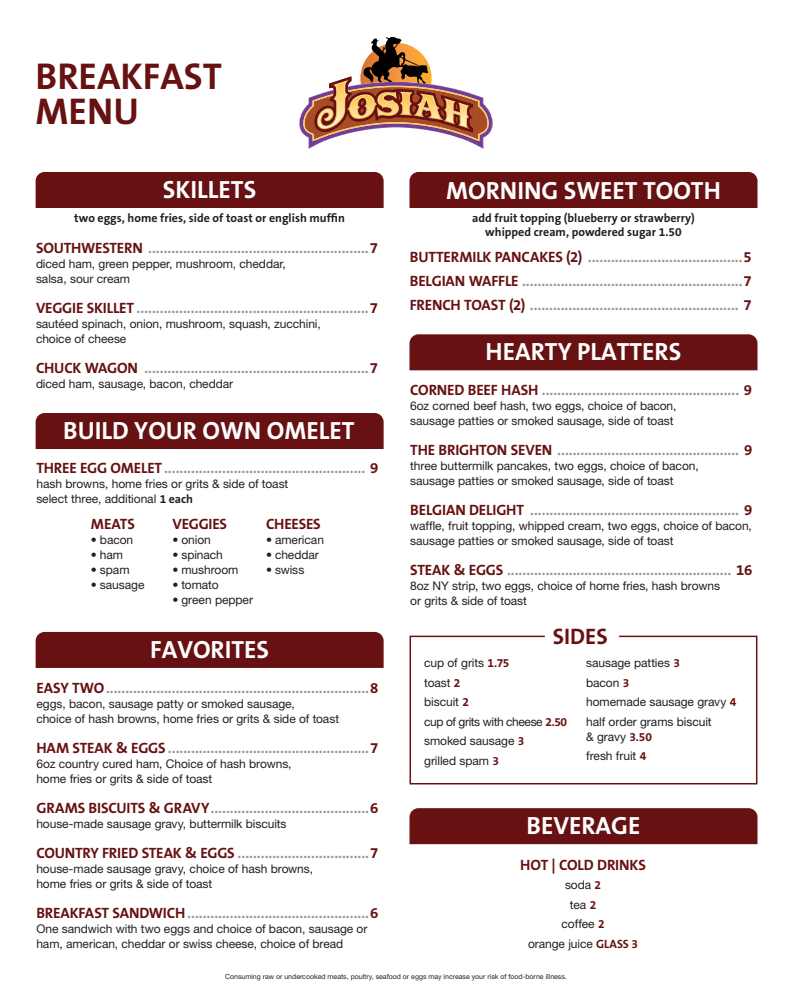
<style>
.page{position:relative;width:792px;height:1008px;background:#fff}
.page>*{position:absolute;margin:0;border:0;box-sizing:border-box;transform-origin:0 0}
.t1{font:700 37.5px/35px "The Sans B7";color:#671112}
.t2{font:700 25px "The Sans B7";color:#fff}
.t3{font:700 22.5px "The Sans B7";color:#671112}
.t4{font:700 15px/24px "The Sans B7";letter-spacing:-.01em;color:#939598;text-align:justify}
.t5{font:700 15px "The Sans B7";letter-spacing:-.01em;color:#671112}
.t6{font:12px/19.5px "Helvetica Neue LT Std";letter-spacing:-.005em;color:#231f20}
.t7{font:700 12px/14.4px "The Sans B7";color:#231f20;text-align:center}
.t8{font:7px "Helvetica Neue LT Std";color:#231f20}
.s1{color:#671112}
.s2{font-family:"The Sans B7";font-weight:700}
.s3{font-family:"The Sans B7";font-weight:700;color:#671112}
</style>
<div class="page">
<div style="left:36px;top:172px;width:348px;height:36px;background:#671112"></div>
<div style="left:36px;top:632px;width:348px;height:36px;background:#671112"></div>
<svg style="left:299px;top:37px;width:194px;height:112px"></svg>
<div style="left:410px;top:172px;width:348px;height:36px;background:#671112"></div>
<div style="left:410px;top:334px;width:348px;height:36px;background:#671112"></div>
<svg style="left:409px;top:635px;width:349px;height:150px"></svg>
<div style="left:410px;top:808px;width:348px;height:36px;background:#671112"></div>
<div style="left:36px;top:413px;width:348px;height:36px;background:#671112"></div>
<h1 class="t1" style="left:36px;top:60px;width:188px">BREAKFAST<br>MENU</h1>
<h2 class="t2" style="left:163px;top:176px;width:95px">SKILLETS</h2>
<h2 class="t2" style="left:446px;top:177px;width:276px">MORNING SWEET TOOTH</h2>
<p class="t7" style="left:472px;top:211px;width:224px">add fruit topping (blueberry or strawberry) whipped cream, powdered sugar 1.50</p>
<p class="t4" style="left:410px;top:245px;width:343px"><span class="s1">BUTTERMILK PANCAKES (2)</span> ........................................<span class="s1">5<br>BELGIAN WAFFLE</span> .........................................................<span class="s1">7<br>FRENCH TOAST (2)</span> ...................................................... <span class="s1">7</span></p>
<p class="t7" style="left:74px;top:212px;width:272px">two eggs, home fries, side of toast or english muffin</p>
<p class="t4" style="left:36px;top:237px;width:343px"><span class="s1">SOUTHWESTERN</span> .........................................................<span class="s1">7</span></p>
<p class="t6" style="left:36px;top:256px;width:251px;line-height:15px">diced ham, green pepper, mushroom, cheddar, salsa, sour cream</p>
<p class="t4" style="left:36px;top:297px;width:343px"><span class="s1">VEGGIE SKILLET</span> ............................................................<span class="s1">7</span></p>
<p class="t6" style="left:36px;top:316px;width:286px;line-height:15px">sautéed spinach, onion, mushroom, squash, zucchini, choice of cheese</p>
<p class="t4" style="left:36px;top:357px;width:343px"><span class="s1">CHUCK WAGON</span> ..........................................................<span class="s1">7</span></p>
<p class="t6" style="left:36px;top:374px;width:199px">diced ham, sausage, bacon, cheddar</p>
<h2 class="t2" style="left:486px;top:338px;width:197px">HEARTY PLATTERS</h2>
<p class="t4" style="left:410px;top:378px;width:343px"><span class="s1">CORNED BEEF HASH</span> ................................................... <span class="s1">9</span></p>
<p class="t6" style="left:410px;top:398px;width:268px;line-height:15px">6oz corned beef hash, two eggs, choice of bacon, sausage patties or smoked sausage, side of toast</p>
<p class="t4" style="left:410px;top:438px;width:343px"><span class="s1">THE BRIGHTON SEVEN</span> ............................................... <span class="s1">9</span></p>
<p class="t6" style="left:410px;top:458px;width:290px;line-height:15px">three buttermilk pancakes, two eggs, choice of bacon, sausage patties or smoked sausage, side of toast</p>
<p class="t4" style="left:410px;top:498px;width:343px"><span class="s1">BELGIAN DELIGHT</span> ...................................................... <span class="s1">9</span></p>
<p class="t6" style="left:410px;top:518px;width:343px;line-height:15px">waffle, fruit topping, whipped cream, two eggs, choice of bacon, sausage patties or smoked sausage, side of toast</p>
<p class="t4" style="left:410px;top:558px;width:344px"><span class="s1">STEAK &amp; EGGS</span> .......................................................... <span class="s1">16</span></p>
<p class="t6" style="left:410px;top:578px;width:311px;line-height:15px">8oz NY strip, two eggs, choice of home fries, hash browns or grits &amp; side of toast</p>
<h2 class="t2" style="left:63px;top:417px;width:293px">BUILD YOUR OWN OMELET</h2>
<p class="t4" style="left:36px;top:456px;width:343px"><span class="s1">THREE EGG OMELET</span>.................................................... <span class="s1">9</span></p>
<p class="t6" style="left:36px;top:476px;width:254px;line-height:15px">hash browns, home fries or grits &amp; side of toast select three, additional <span class="s2">1 each</span></p>
<p class="t5" style="left:91px;top:516px;width:45px">MEATS</p>
<p class="t6" style="left:91px;top:530px;width:44px">• bacon</p>
<p class="t6" style="left:91px;top:545px;width:34px">• ham</p>
<p class="t6" style="left:91px;top:560px;width:40px">• spam</p>
<p class="t6" style="left:91px;top:575px;width:55px">• sausage</p>
<p class="t5" style="left:172px;top:516px;width:56px">VEGGIES</p>
<p class="t6" style="left:172px;top:530px;width:40px">• onion</p>
<p class="t6" style="left:172px;top:545px;width:52px">• spinach</p>
<p class="t6" style="left:172px;top:560px;width:68px">• mushroom</p>
<p class="t6" style="left:172px;top:575px;width:48px">• tomato</p>
<p class="t6" style="left:172px;top:590px;width:82px">• green pepper</p>
<p class="t5" style="left:266px;top:516px;width:56px">CHEESES</p>
<p class="t6" style="left:266px;top:530px;width:60px">• american</p>
<p class="t6" style="left:266px;top:545px;width:54px">• cheddar</p>
<p class="t6" style="left:266px;top:560px;width:40px">• swiss</p>
<h2 class="t2" style="left:150px;top:636px;width:121px">FAVORITES</h2>
<p class="t4" style="left:36px;top:676px;width:343px"><span class="s1">EASY TWO</span>....................................................................<span class="s1">8</span></p>
<p class="t6" style="left:36px;top:696px;width:304px;line-height:15px">eggs, bacon, sausage patty or smoked sausage,<br>choice of hash browns, home fries or grits &amp; side of toast</p>
<p class="t4" style="left:36px;top:736px;width:343px"><span class="s1">HAM STEAK &amp; EGGS</span> ....................................................<span class="s1">7</span></p>
<p class="t6" style="left:36px;top:756px;width:257px;line-height:15px">6oz country cured ham, Choice of hash browns, home fries or grits &amp; side of toast</p>
<p class="t4" style="left:36px;top:796px;width:343px"><span class="s1">GRAMS BISCUITS &amp; GRAVY</span>.........................................<span class="s1">6</span></p>
<p class="t6" style="left:36px;top:814px;width:252px">house-made sausage gravy, buttermilk biscuits</p>
<p class="t4" style="left:36px;top:841px;width:343px"><span class="s1">COUNTRY FRIED STEAK &amp; EGGS</span> ..................................<span class="s1">7</span></p>
<p class="t6" style="left:36px;top:861px;width:278px;line-height:15px">house-made sausage gravy, choice of hash browns, home fries or grits &amp; side of toast</p>
<p class="t4" style="left:36px;top:901px;width:343px"><span class="s1">BREAKFAST SANDWICH</span>...............................................<span class="s1">6</span></p>
<p class="t6" style="left:36px;top:921px;width:333px;line-height:15px">One sandwich with two eggs and choice of bacon, sausage or ham, american, cheddar or swiss cheese, choice of bread</p>
<h3 class="t3" style="left:553px;top:624px;width:56px">SIDES</h3>
<p class="t6" style="left:424px;top:653px;width:144px">cup of grits <span class="s3">1.75<br></span>toast <span class="s3">2<br></span>biscuit <span class="s3">2<br></span>cup of grits with cheese <span class="s3">2.50 </span>smoked sausage <span class="s3">3<br></span>grilled spam <span class="s3">3</span></p>
<p class="t6" style="left:586px;top:653px;width:152px">sausage patties <span class="s3">3<br></span>bacon <span class="s3">3<br></span>homemade sausage gravy <span class="s3">4 </span>half order grams biscuit</p>
<p class="t6" style="left:586px;top:726px;width:67px">&amp; gravy <span class="s3">3.50 </span>fresh fruit <span class="s3">4</span></p>
<h2 class="t2" style="left:527px;top:812px;width:115px">BEVERAGE</h2>
<p class="t5" style="left:520px;top:857px;width:127px">HOT | COLD DRINKS</p>
<p class="t6" style="left:528px;top:875px;width:112px;text-align:center">soda <span class="s3">2<br></span>tea <span class="s3">2<br></span>coffee <span class="s3">2<br></span>orange juice <span class="s3">GLASS 3</span></p>
<p class="t8" style="left:225px;top:973px;width:343px">Consuming raw or undercooked meats, poultry, seafood or eggs may increase your risk of food-borne illness.</p>
</div>
